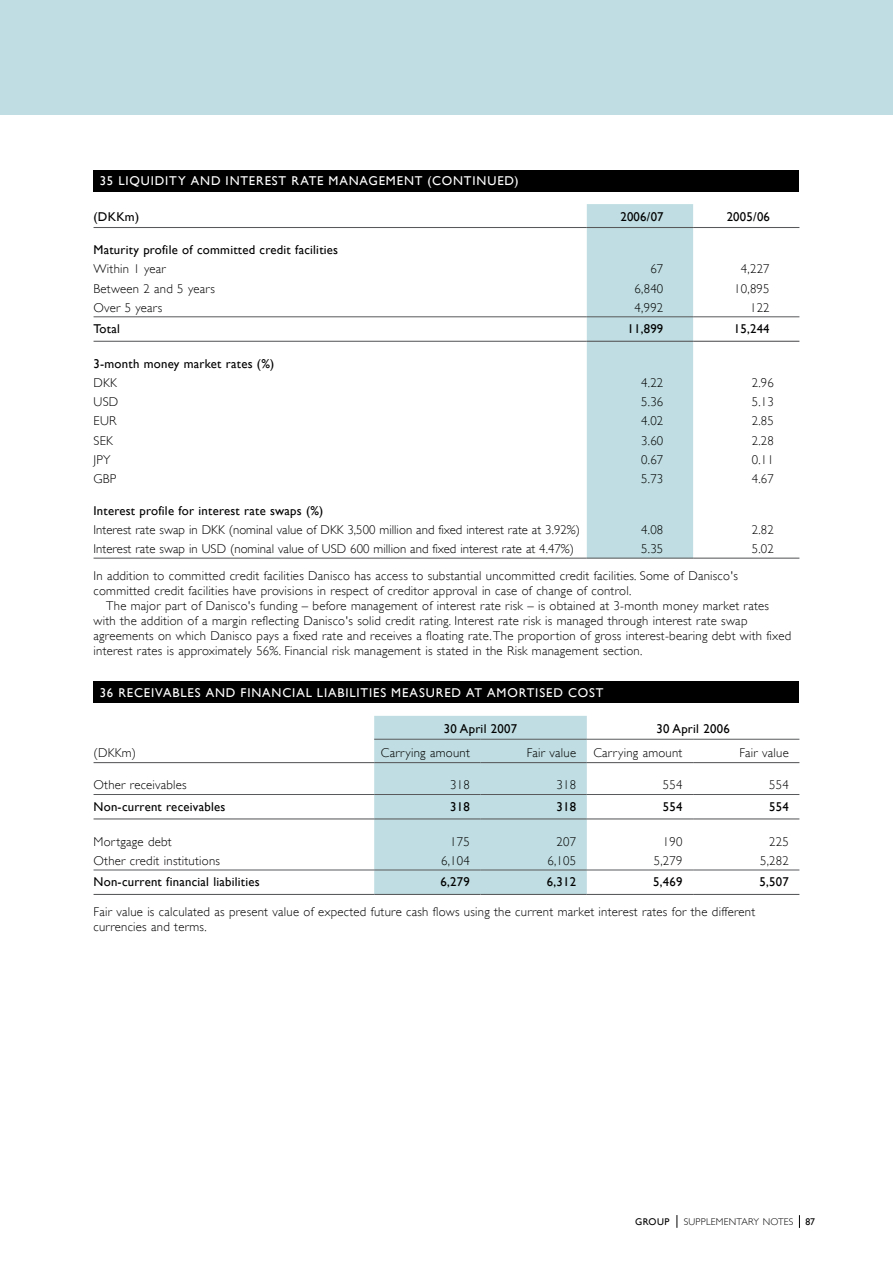
<style>
.page{position:relative;width:893px;height:1263px;background:#fff}
.page>*{position:absolute;margin:0;border:0;box-sizing:border-box;transform-origin:0 0}
.t1{font:300 12.75px/15px "Gill Sans";letter-spacing:.02em;color:#000}
.t2{font:12.75px "Gill Sans";letter-spacing:.02em;color:#000}
.t3{font:12.75px "Gill Sans";letter-spacing:.065em;color:#fff}
.t4{font:300 9.75px "Gill Sans";letter-spacing:.025em;color:#000}
.t5{font:9.75px "Gill Sans";letter-spacing:.05em;color:#000}
.s1{font-weight:400}
</style>
<div class="page">
<div style="left:0;top:0;width:893px;height:115px;background:#bfdde2"></div>
<svg style="left:799px;top:1215px;width:1px;height:13px"></svg>
<svg style="left:676px;top:1215px;width:1px;height:13px"></svg>
<div style="left:94px;top:170px;width:705px;height:21px;background:#000"></div>
<div style="left:587px;top:204px;width:106px;height:354px;background:#bfdde2"></div>
<hr style="left:94px;top:227px;width:493px;height:1px;background:#58595b">
<hr style="left:587px;top:227px;width:106px;height:1px;background:#58595b">
<hr style="left:693px;top:227px;width:106px;height:1px;background:#58595b">
<hr style="left:94px;top:317px;width:493px;height:1px;background:#58595b">
<hr style="left:587px;top:317px;width:106px;height:1px;background:#58595b">
<hr style="left:693px;top:317px;width:106px;height:1px;background:#58595b">
<hr style="left:94px;top:341px;width:493px;height:1px;background:#58595b">
<hr style="left:587px;top:341px;width:106px;height:1px;background:#58595b">
<hr style="left:693px;top:341px;width:106px;height:1px;background:#58595b">
<hr style="left:94px;top:558px;width:493px;height:1px;background:#58595b">
<hr style="left:587px;top:558px;width:106px;height:1px;background:#58595b">
<hr style="left:693px;top:558px;width:106px;height:1px;background:#58595b">
<div style="left:94px;top:682px;width:705px;height:21px;background:#000"></div>
<div style="left:374px;top:716px;width:213px;height:178px;background:#bfdde2"></div>
<hr style="left:374px;top:739px;width:106px;height:1px;background:#58595b">
<hr style="left:480px;top:739px;width:107px;height:1px;background:#58595b">
<hr style="left:587px;top:739px;width:106px;height:1px;background:#58595b">
<hr style="left:693px;top:739px;width:106px;height:1px;background:#58595b">
<hr style="left:94px;top:762px;width:280px;height:1px;background:#58595b">
<hr style="left:374px;top:762px;width:106px;height:1px;background:#58595b">
<hr style="left:480px;top:762px;width:107px;height:1px;background:#58595b">
<hr style="left:587px;top:762px;width:106px;height:1px;background:#58595b">
<hr style="left:693px;top:762px;width:106px;height:1px;background:#58595b">
<hr style="left:94px;top:794px;width:280px;height:1px;background:#58595b">
<hr style="left:374px;top:794px;width:106px;height:1px;background:#58595b">
<hr style="left:480px;top:794px;width:107px;height:1px;background:#58595b">
<hr style="left:587px;top:794px;width:106px;height:1px;background:#58595b">
<hr style="left:693px;top:794px;width:106px;height:1px;background:#58595b">
<hr style="left:94px;top:818px;width:280px;height:1px;background:#58595b">
<hr style="left:374px;top:818px;width:106px;height:1px;background:#58595b">
<hr style="left:480px;top:818px;width:107px;height:1px;background:#58595b">
<hr style="left:587px;top:818px;width:106px;height:1px;background:#58595b">
<hr style="left:693px;top:818px;width:106px;height:1px;background:#58595b">
<hr style="left:94px;top:870px;width:280px;height:1px;background:#58595b">
<hr style="left:374px;top:870px;width:106px;height:1px;background:#58595b">
<hr style="left:480px;top:870px;width:107px;height:1px;background:#58595b">
<hr style="left:587px;top:870px;width:106px;height:1px;background:#58595b">
<hr style="left:693px;top:870px;width:106px;height:1px;background:#58595b">
<hr style="left:94px;top:894px;width:280px;height:1px;background:#58595b">
<hr style="left:374px;top:894px;width:106px;height:1px;background:#58595b">
<hr style="left:480px;top:894px;width:107px;height:1px;background:#58595b">
<hr style="left:587px;top:894px;width:106px;height:1px;background:#58595b">
<hr style="left:693px;top:894px;width:106px;height:1px;background:#58595b">
<p class="t3" style="left:100px;top:173px;width:59px">35 Liquidit</p>
<p class="t3" style="left:178px;top:173px;width:24px">y and</p>
<p class="t3" style="left:226px;top:173px;width:9px">inte</p>
<p class="t3" style="left:256px;top:173px;width:17px">rest</p>
<p class="t3" style="left:291px;top:173px;width:18px">rate</p>
<p class="t3" style="left:328px;top:173px;width:11px">mana</p>
<p class="t3" style="left:368px;top:173px;width:20px">gement</p>
<p class="t3" style="left:428px;top:173px;width:35px">(contin</p>
<p class="t3" style="left:487px;top:173px;width:33px">ued)</p>
<p class="t2" style="left:94px;top:209px;width:47px">(DKKm)</p>
<p class="t2" style="left:620px;top:209px;width:45px">2006/07</p>
<p class="t2" style="left:727px;top:209px;width:45px">2005/06</p>
<p class="t2" style="left:94px;top:243px;width:246px">Maturity profile of committed credit facilities</p>
<p class="t1" style="left:94px;top:262px;width:74px">Within 1 year</p>
<p class="t1" style="left:650px;top:262px;width:14px">67</p>
<p class="t1" style="left:741px;top:262px;width:30px">4,227</p>
<p class="t1" style="left:94px;top:281px;width:123px">Between 2 and 5 years</p>
<p class="t1" style="left:635px;top:281px;width:30px">6,840</p>
<p class="t1" style="left:734px;top:281px;width:37px">10,895</p>
<p class="t1" style="left:94px;top:300px;width:70px">Over 5 years</p>
<p class="t1" style="left:635px;top:300px;width:30px">4,992</p>
<p class="t1" style="left:750px;top:300px;width:21px">122</p>
<p class="t2" style="left:94px;top:322px;width:28px">Total</p>
<p class="t2" style="left:627px;top:322px;width:37px">11,899</p>
<p class="t2" style="left:734px;top:322px;width:37px">15,244</p>
<p class="t2" style="left:94px;top:356px;width:182px">3-month money market rates (%)</p>
<p class="t1" style="left:94px;top:375px;width:25px">DKK</p>
<p class="t1" style="left:641px;top:375px;width:24px">4.22</p>
<p class="t1" style="left:752px;top:375px;width:24px">2.96</p>
<p class="t1" style="left:94px;top:394px;width:26px">USD</p>
<p class="t1" style="left:641px;top:394px;width:24px">5.36</p>
<p class="t1" style="left:752px;top:394px;width:24px">5.13</p>
<p class="t1" style="left:94px;top:414px;width:24px">EUR</p>
<p class="t1" style="left:641px;top:414px;width:24px">4.02</p>
<p class="t1" style="left:752px;top:414px;width:24px">2.85</p>
<p class="t1" style="left:94px;top:433px;width:21px">SEK</p>
<p class="t1" style="left:641px;top:433px;width:24px">3.60</p>
<p class="t1" style="left:752px;top:433px;width:24px">2.28</p>
<p class="t1" style="left:94px;top:452px;width:19px">JPY</p>
<p class="t1" style="left:641px;top:452px;width:24px">0.67</p>
<p class="t1" style="left:752px;top:452px;width:24px">0.11</p>
<p class="t1" style="left:94px;top:471px;width:24px">GBP</p>
<p class="t1" style="left:641px;top:471px;width:24px">5.73</p>
<p class="t1" style="left:752px;top:471px;width:24px">4.67</p>
<p class="t2" style="left:94px;top:503px;width:231px">Interest profile for interest rate swaps (%)</p>
<p class="t1" style="left:94px;top:522px;width:488px">Interest rate swap in DKK (nominal value of DKK 3,500 million and fixed interest rate at 3.92%)</p>
<p class="t1" style="left:641px;top:522px;width:24px">4.08</p>
<p class="t1" style="left:752px;top:522px;width:24px">2.82</p>
<p class="t1" style="left:94px;top:541px;width:482px">Interest rate swap in USD (nominal value of USD 600 million and fixed interest rate at 4.47%)</p>
<p class="t1" style="left:641px;top:541px;width:24px">5.35</p>
<p class="t1" style="left:752px;top:541px;width:24px">5.02</p>
<p class="t1" style="left:94px;top:568px;width:646px">In addition to committed credit facilities Danisco has access to substantial uncommitted credit facilities. Some of Danisco's committed credit facilities have provisions in respect of creditor approval in case of change of control.</p>
<p class="t1" style="left:94px;top:598px;width:699px;text-indent:13px">The major part of Danisco's funding – before management of interest rate risk – is obtained at 3-month money market rates with the addition of a margin reflecting Danisco's solid credit rating. Interest rate risk is managed through interest rate swap agreements on which Danisco pays a fixed rate and receives a floating rate. The proportion of gross interest-bearing debt with fixed interest rates is approximately 56%. Financial risk management is stated in the Risk management section.</p>
<p class="t3" style="left:100px;top:685px;width:36px">36 receivables</p>
<p class="t3" style="left:206px;top:685px;width:11px">and</p>
<p class="t3" style="left:241px;top:685px;width:9px">financial</p>
<p class="t3" style="left:317px;top:685px;width:8px">liabilities</p>
<p class="t3" style="left:391px;top:685px;width:10px">meas</p>
<p class="t3" style="left:426px;top:685px;width:110px">ured at amortised</p>
<p class="t3" style="left:568px;top:685px;width:29px">cost</p>
<p class="t2" style="left:444px;top:721px;width:75px">30 April 2007</p>
<p class="t2" style="left:656px;top:721px;width:75px">30 April 2006</p>
<p class="t1" style="left:94px;top:745px;width:44px">(DKKm)</p>
<p class="t1" style="left:381px;top:745px;width:91px">Carrying amount</p>
<p class="t1" style="left:527px;top:745px;width:51px">Fair value</p>
<p class="t1" style="left:593px;top:745px;width:91px">Carrying amount</p>
<p class="t1" style="left:739px;top:745px;width:51px">Fair value</p>
<p class="t1" style="left:94px;top:777px;width:95px">Other receivables</p>
<p class="t1" style="left:450px;top:777px;width:21px">318</p>
<p class="t1" style="left:557px;top:777px;width:21px">318</p>
<p class="t1" style="left:663px;top:777px;width:21px">554</p>
<p class="t1" style="left:769px;top:777px;width:21px">554</p>
<p class="t2" style="left:94px;top:799px;width:133px">Non-current receivables</p>
<p class="t2" style="left:450px;top:799px;width:21px">318</p>
<p class="t2" style="left:557px;top:799px;width:21px">318</p>
<p class="t2" style="left:663px;top:799px;width:21px">554</p>
<p class="t2" style="left:769px;top:799px;width:21px">554</p>
<p class="t1" style="left:94px;top:834px;width:80px">Mortgage debt</p>
<p class="t1" style="left:450px;top:834px;width:21px">175</p>
<p class="t1" style="left:557px;top:834px;width:21px">207</p>
<p class="t1" style="left:663px;top:834px;width:21px">190</p>
<p class="t1" style="left:769px;top:834px;width:21px">225</p>
<p class="t1" style="left:94px;top:853px;width:128px">Other credit institutions</p>
<p class="t1" style="left:441px;top:853px;width:30px">6,104</p>
<p class="t1" style="left:547px;top:853px;width:30px">6,105</p>
<p class="t1" style="left:654px;top:853px;width:30px">5,279</p>
<p class="t1" style="left:760px;top:853px;width:30px">5,282</p>
<p class="t2" style="left:94px;top:875px;width:168px">Non-current financial liabilities</p>
<p class="t2" style="left:441px;top:875px;width:31px">6,279</p>
<p class="t2" style="left:547px;top:875px;width:31px">6,312</p>
<p class="t2" style="left:653px;top:875px;width:31px">5,469</p>
<p class="t2" style="left:759px;top:875px;width:31px">5,507</p>
<p class="t1" style="left:94px;top:904px;width:663px">Fair value is calculated as present value of expected future cash flows using the current market interest rates for the different currencies and terms.</p>
<p class="t5" style="left:635px;top:1216px;width:36px">group</p>
<p class="t4" style="left:684px;top:1216px;width:133px">SUPPLEMENTARY NOTES <span class="s1">87</span></p>
</div>
